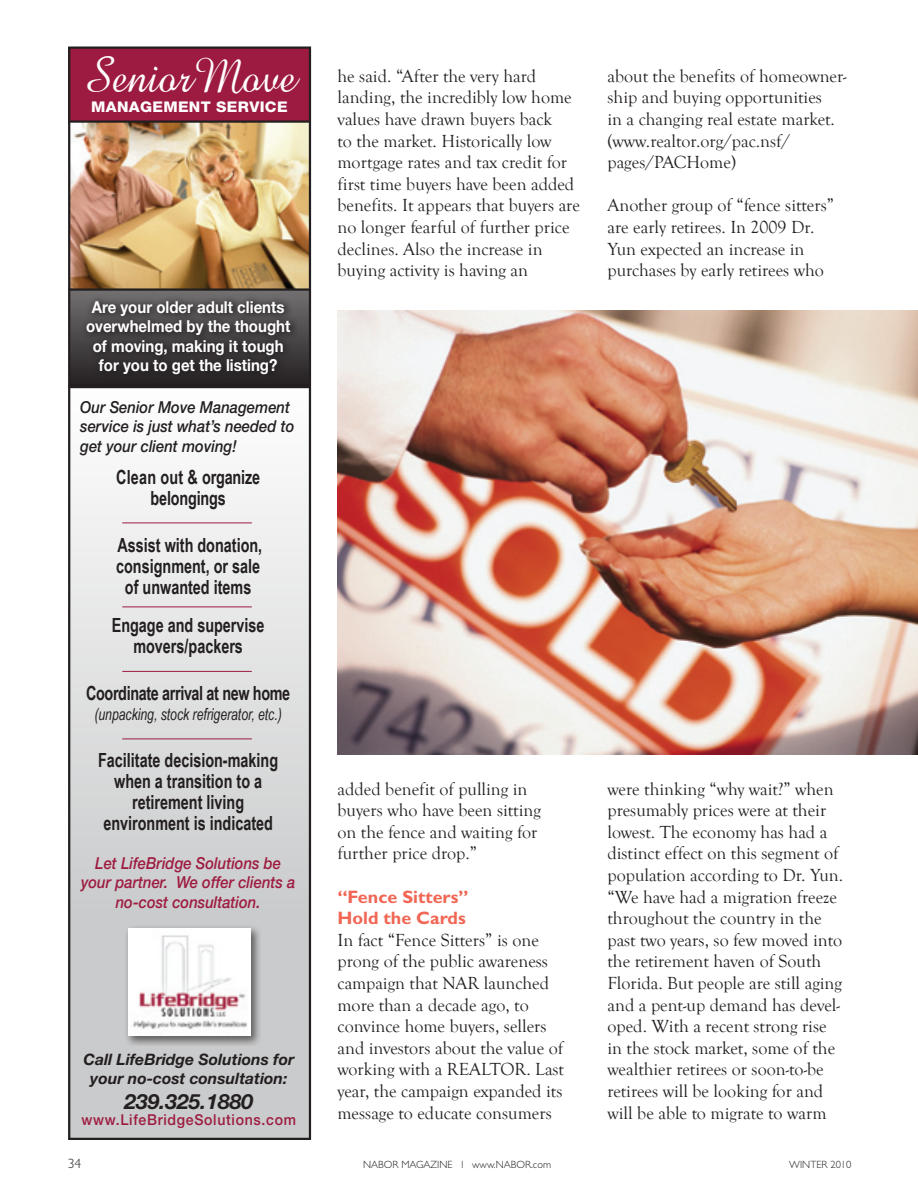
<style>
.page{position:relative;width:918px;height:1188px;background:#fff}
.page>*{position:absolute;margin:0;border:0;box-sizing:border-box;transform-origin:0 0}
.t1{font:51.15px "Amazone BT";color:#fff;scale:.87 1}
.t2{font:italic 700 21px "Helvetica Neue";color:#231f20}
.t3{font:700 19.5px/21px "Arial Narrow";color:#231f20;text-align:center;scale:.9 1}
.t4{font:700 19.5px "Arial Narrow";letter-spacing:-.02em;color:#231f20;scale:.9 1}
.t5{font:18px/21.6px "Goudy Old Style T";color:#231f20}
.t6{font:700 18px/21.6px "Gill Sans";color:#f16654}
.t7{font:700 16.5px/19.5px "Helvetica Neue";color:#fff;text-align:center;scale:.91 1}
.t8{font:italic 500 16.5px/19.5px "Helvetica Neue";color:#9d1b40;text-align:center;scale:.9 1}
.t9{font:italic 500 16.5px/19.5px "Helvetica Neue";color:#231f20;scale:.9 1}
.t10{font:italic 16.5px "Arial Narrow";color:#231f20;scale:.9 1}
.t11{font:italic 700 15.75px/18.9px "Helvetica Neue";color:#231f20;text-align:center}
.t12{font:500 15px "Helvetica Neue";letter-spacing:.05em;color:#9d1b40;scale:.94 1}
.t13{font:800 14.7px "Helvetica Neue";letter-spacing:.02em;color:#fff;scale:1.05 1}
.t14{font:300 13.5px "Gill Sans";color:#231f20}
.t15{font:300 10.5px "Gill Sans";color:#231f20}
</style>
<div class="page">
<img style="left:338px;top:311px;width:580px;height:443px">
<svg style="left:71px;top:388px;width:237px;height:749px"></svg>
<div style="left:68px;top:47px;width:242px;height:77px;background:#9d1b40"></div>
<div style="left:122px;top:922px;width:139px;height:123px;background:#231f20;opacity:.65"></div>
<img style="left:128px;top:929px;width:123px;height:107px">
<svg style="left:71px;top:291px;width:237px;height:93px;background:#4f4c4c"></svg>
<img style="left:71px;top:123px;width:237px;height:165px">
<hr style="left:122px;top:523px;width:130px;height:1px;background:#9d1b40">
<hr style="left:122px;top:607px;width:130px;height:1px;background:#9d1b40">
<hr style="left:122px;top:671px;width:130px;height:1px;background:#9d1b40">
<hr style="left:122px;top:739px;width:130px;height:1px;background:#9d1b40">
<hr style="left:68px;top:384px;width:242px;height:3px;background:#231f20">
<div style="left:68px;top:46px;width:243px;height:1094px;border:2px solid #231f20"></div>
<div style="left:79px;top:293px;width:219px;height:90px;background:#231f20;opacity:.75"></div>
<hr style="left:68px;top:120px;width:242px;height:3px;background:#231f20">
<hr style="left:68px;top:288px;width:242px;height:3px;background:#231f20">
<hr style="left:68px;top:386px;width:242px;height:2px;background:#231f20">
<h1 class="t1" style="left:83px;top:46px;width:247px">Senior Move</h1>
<p class="t13" style="left:91px;top:98px;width:189px">MANAGEMENT SERVICE</p>
<p class="t7" style="left:86px;top:297px;width:226px">Are your older adult clients overwhelmed by the thought of moving, making it tough for you to get the listing?</p>
<p class="t9" style="left:80px;top:397px;width:240px">Our Senior Move Management service is just what’s needed to get your client moving!</p>
<p class="t3" style="left:116px;top:466px;width:161px">Clean out &amp; organize belongings</p>
<p class="t3" style="left:116px;top:534px;width:164px">Assist with donation, consignment, or sale of unwanted items</p>
<p class="t3" style="left:112px;top:614px;width:171px">Engage and supervise movers/packers</p>
<p class="t4" style="left:86px;top:679px;width:228px">Coordinate arrival at new home</p>
<p class="t10" style="left:94px;top:703px;width:210px">(unpacking, stock refrigerator, etc.)</p>
<p class="t3" style="left:98px;top:748px;width:201px">Facilitate decision-making when a transition to a retirement living environment is indicated</p>
<p class="t8" style="left:81px;top:853px;width:240px">Let LifeBridge Solutions be your partner. We offer clients a no-cost consultation.</p>
<p class="t11" style="left:83px;top:1049px;width:212px">Call LifeBridge Solutions for your no-cost consultation:</p>
<p class="t2" style="left:125px;top:1088px;width:130px">239.325.1880</p>
<p class="t12" style="left:82px;top:1110px;width:230px">www.LifeBridgeSolutions.com</p>
<p class="t5" style="left:338px;top:65px;width:244px">he said. “After the very hard landing, the incredibly low home values have drawn buyers back<br>to the market. Historically low mortgage rates and tax credit for first time buyers have been added benefits. It appears that buyers are no longer fearful of further price declines. Also the increase in buying activity is having an</p>
<p class="t5" style="left:608px;top:65px;width:240px">about the benefits of homeowner&shy;ship and buying opportunities<br>in a changing real estate market. (www.realtor.org/pac.nsf/ pages/PACHome)</p>
<p class="t5" style="left:608px;top:195px;width:228px">Another group of “fence sitters” are early retirees. In 2009 Dr.<br>Yun expected an increase in purchases by early retirees who</p>
<p class="t5" style="left:338px;top:778px;width:205px">added benefit of pulling in buyers who have been sitting on the fence and waiting for further price drop.”</p>
<p class="t6" style="left:338px;top:886px;width:133px">“Fence Sitters”<br>Hold the Cards</p>
<p class="t5" style="left:338px;top:929px;width:228px">In fact “Fence Sitters” is one prong of the public awareness campaign that NAR launched more than a decade ago, to convince home buyers, sellers and investors about the value of working with a REALTOR. Last year, the campaign expanded its message to educate consumers</p>
<p class="t5" style="left:608px;top:778px;width:237px">were thinking “why wait?” when presumably prices were at their lowest. The economy has had a distinct effect on this segment of population according to Dr. Yun. “We have had a migration freeze throughout the country in the past two years, so few moved into the retirement haven of South<br>Florida. But people are still aging and a pent-up demand has devel&shy;oped. With a recent strong rise in the stock market, some of the wealthier retirees or soon-to-be retirees will be looking for and will be able to migrate to warm</p>
<p class="t14" style="left:68px;top:1156px;width:15px">34</p>
<p class="t15" style="left:363px;top:1159px;width:80px">NABOR MAGAZINE</p>
<p class="t15" style="left:461px;top:1159px;width:51px">L WWW.NABO</p>
<p class="t15" style="left:525px;top:1159px;width:28px">R.COM</p>
<p class="t15" style="left:789px;top:1159px;width:64px">WINTER 2010</p>
</div>
